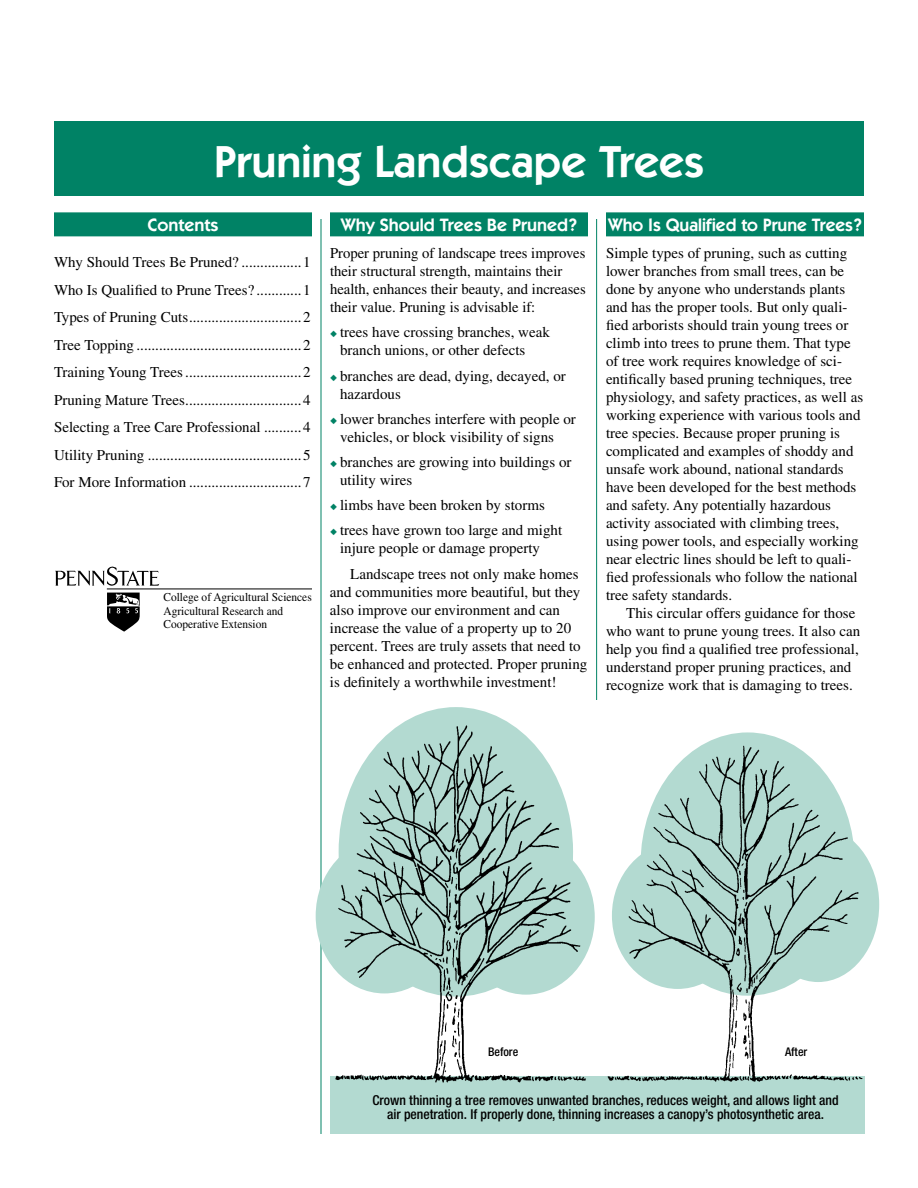
<style>
.page{position:relative;width:918px;height:1188px;background:#fff}
.page>*{position:absolute;margin:0;border:0;box-sizing:border-box;transform-origin:0 0}
.t1{font:600 45px "ITC Kabel Std";color:#fff}
.t2{font:600 18px "ITC Kabel Std";color:#fff}
.t3{font:15px/18px "Times LT Std";color:#000}
.t4{font:500 condensed 13.65px/13.5px "Helvetica Neue LT Std";color:#000;text-align:center}
.t5{font:12px/13.5px "Times LT Std";color:#000;scale:.95 1}
.t6{font:500 condensed 12px "Helvetica Neue LT Std";color:#000}
.s1{color:#008265}
</style>
<div class="page">
<hr style="left:321px;top:122px;width:1px;height:1012px;background:#008265">
<hr style="left:596px;top:122px;width:1px;height:1012px;background:#008265">
<svg style="left:55px;top:566px;width:104px;height:20px"></svg>
<hr style="left:107px;top:589px;width:205px;height:1px;background:#000">
<svg style="left:107px;top:593px;width:33px;height:39px"></svg>
<div style="left:588px;top:700px;width:19px;height:453px;background:#fff"></div>
<div style="left:590px;top:109px;width:12px;height:110px;background:#fff"></div>
<div style="left:314px;top:118px;width:13px;height:101px;background:#fff"></div>
<div style="left:757px;top:827px;width:122px;height:155px;background:#b3dad1;border-radius:50%"></div>
<div style="left:316px;top:838px;width:137px;height:155px;background:#b3dad1;border-radius:50%"></div>
<div style="left:330px;top:1077px;width:535px;height:57px;background:#b3dad1"></div>
<div style="left:54px;top:122px;width:810px;height:74px;background:#008265"></div>
<div style="left:54px;top:212px;width:258px;height:24px;background:#008265"></div>
<div style="left:330px;top:212px;width:258px;height:24px;background:#008265"></div>
<div style="left:606px;top:212px;width:258px;height:24px;background:#008265"></div>
<img style="left:331px;top:713px;width:258px;height:370px">
<img style="left:608px;top:746px;width:258px;height:336px">
<div style="left:473px;top:1036px;width:66px;height:27px;background:#fff"></div>
<div style="left:766px;top:1038px;width:58px;height:25px;background:#fff"></div>
<div style="left:335px;top:979px;width:7px;height:7px;background:#fff"></div>
<div style="left:609px;top:773px;width:27px;height:37px;background:#fff"></div>
<h1 class="t1" style="left:214px;top:135px;width:492px">Pruning Landscape Trees</h1>
<p class="t2" style="left:147px;top:214px;width:73px">Contents</p>
<p class="t3" style="left:54px;top:248px;width:258px;line-height:27.5px;text-align:justify">Why Should Trees Be Pruned? ................1<br>Who Is Qualified to Prune Trees? ............1<br>Types of Pruning Cuts..............................2<br>Tree Topping ............................................2<br>Training Young Trees...............................2<br>Pruning Mature Trees...............................4<br>Selecting a Tree Care Professional ..........4<br>Utility Pruning .........................................5<br>For More Information ..............................7</p>
<p class="t2" style="left:608px;top:214px;width:255px">Who Is Qualified to Prune Trees?</p>
<p class="t3" style="left:606px;top:244px;width:259px">Simple types of pruning, such as cutting lower branches from small trees, can be done by anyone who understands plants and has the proper tools. But only quali&shy;fied arborists should train young trees or climb into trees to prune them. That type of tree work requires knowledge of sci&shy;entifically based pruning techniques, tree physiology, and safety practices, as well as working experience with various tools and tree species. Because proper pruning is complicated and examples of shoddy and unsafe work abound, national standards have been developed for the best methods and safety. Any potentially hazardous activity associated with climbing trees, using power tools, and especially working near electric lines should be left to quali&shy;fied professionals who follow the national tree safety standards.</p>
<p class="t3" style="left:606px;top:604px;width:256px;text-indent:20px">This circular offers guidance for those who want to prune young trees. It also can help you find a qualified tree professional, understand proper pruning practices, and recognize work that is damaging to trees.</p>
<p class="t2" style="left:341px;top:214px;width:238px">Why Should Trees Be Pruned?</p>
<p class="t3" style="left:330px;top:244px;width:257px">Proper pruning of landscape trees improves their structural strength, maintains their health, enhances their beauty, and increases their value. Pruning is advisable if:</p>
<p class="t3" style="left:340px;top:323px;width:211px;text-indent:-10px"><span class="s1">◆</span> trees have crossing branches, weak branch unions, or other defects</p>
<p class="t3" style="left:340px;top:367px;width:227px;text-indent:-10px"><span class="s1">◆</span> branches are dead, dying, decayed, or hazardous</p>
<p class="t3" style="left:340px;top:410px;width:237px;text-indent:-10px"><span class="s1">◆</span> lower branches interfere with people or vehicles, or block visibility of signs</p>
<p class="t3" style="left:340px;top:453px;width:233px;text-indent:-10px"><span class="s1">◆</span> branches are growing into buildings or utility wires</p>
<p class="t3" style="left:330px;top:496px;width:216px"><span class="s1">◆</span> limbs have been broken by storms</p>
<p class="t3" style="left:340px;top:521px;width:224px;text-indent:-10px"><span class="s1">◆</span> trees have grown too large and might injure people or damage property</p>
<p class="t3" style="left:330px;top:565px;width:259px;text-indent:20px">Landscape trees not only make homes and communities more beautiful, but they also improve our environment and can increase the value of a property up to 20 percent. Trees are truly assets that need to be enhanced and protected. Proper pruning is definitely a worthwhile investment!</p>
<p class="t5" style="left:164px;top:591px;width:158px">College of Agricultural Sciences<br>Agricultural Research and<br>Cooperative Extension</p>
<p class="t6" style="left:488px;top:1044px;width:32px">Before</p>
<p class="t6" style="left:785px;top:1044px;width:24px">After</p>
<p class="t4" style="left:372px;top:1094px;width:468px">Crown thinning a tree removes unwanted branches, reduces weight, and allows light and air penetration. If properly done, thinning increases a canopy’s photosynthetic area.</p>
</div>
